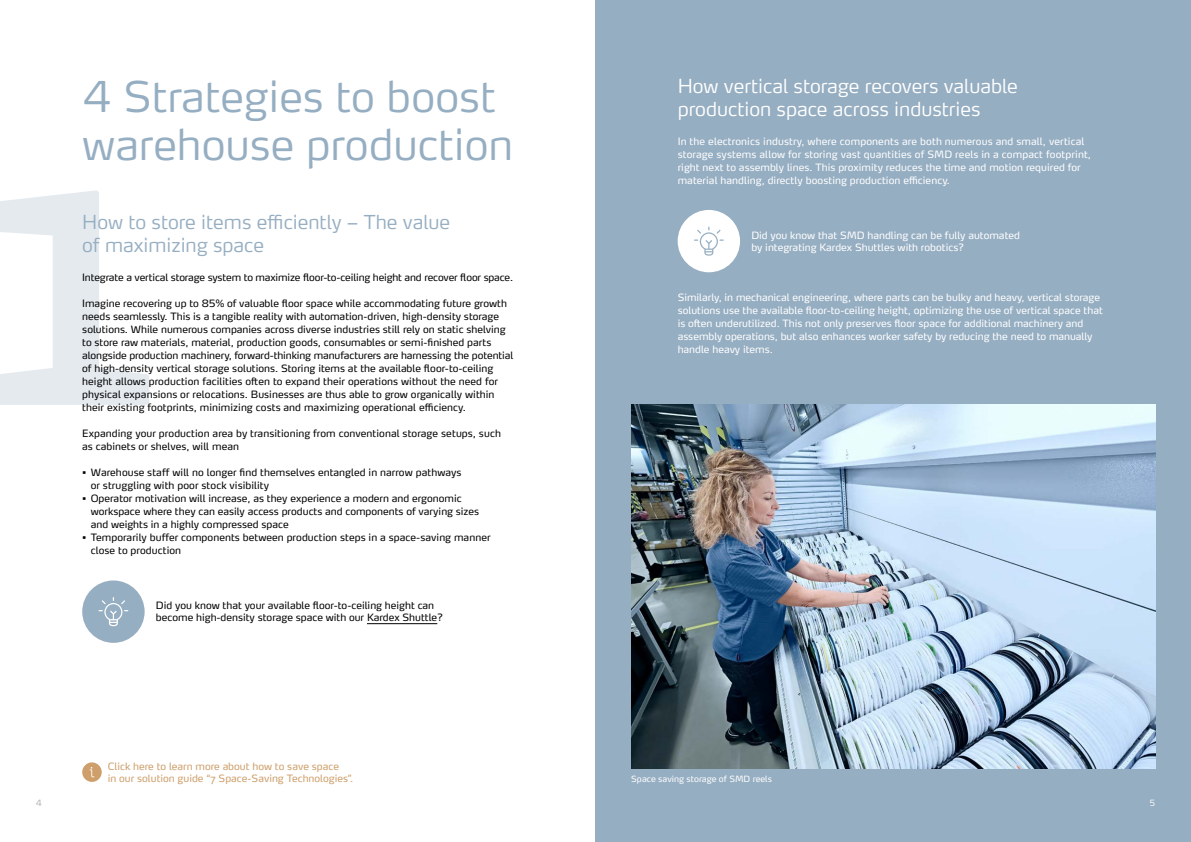
<style>
.page{position:relative;width:1191px;height:842px;background:#fff}
.page>*{position:absolute;margin:0;border:0;box-sizing:border-box;transform-origin:0 0}
.t1{font:300 42px/48px "Max Pro";color:#96aec2}
.t2{font:300 19px/22.8px "Max Pro";color:#fff}
.t3{font:300 19px/22.8px "Max Pro";color:#96aec2}
.t4{font:10px/13px "Max Pro";color:#000}
.t5{font:10px/13px "Max Pro";color:#fff}
.t6{font:10px/12px "Max Pro";color:#ce9f6b}
.t7{font:8.5px "Max Pro";color:#fff}
.t8{font:300 8.5px "Max Pro";color:#a8aca9}
.t9{font:300 8.5px "Max Pro";color:#fff}
</style>
<div class="page">
<div style="left:595px;top:0;width:596px;height:842px;background:#96aec2"></div>
<svg style="left:0;top:190px;width:149px;height:215px"></svg>
<svg style="left:82px;top:580px;width:63px;height:63px"></svg>
<hr style="left:367px;top:623px;width:70px;height:1px;background:#000">
<svg style="left:677px;top:210px;width:63px;height:62px"></svg>
<div style="left:82px;top:762px;width:20px;height:20px;background:#ce9f6b;border-radius:50%"></div>
<svg style="left:90px;top:767px;width:4px;height:10px"></svg>
<img style="left:631px;top:405px;width:524px;height:364px">
<h1 class="t1" style="left:82px;top:69px;width:432px">4 Strategies to boost warehouse production</h1>
<h2 class="t3" style="left:82px;top:209px;width:369px">How to store items efficiently – The value of maximizing space</h2>
<p class="t4" style="left:82px;top:270px;width:432px">Integrate a vertical storage system to maximize floor-to-ceiling height and recover floor space.</p>
<p class="t4" style="left:82px;top:296px;width:432px">Imagine recovering up to 85% of valuable floor space while accommodating future growth needs seamlessly. This is a tangible reality with automation-driven, high-density storage solutions. While numerous companies across diverse industries still rely on static shelving to store raw materials, material, production goods, consumables or semi-finished parts alongside production machinery, forward-thinking manufacturers are harnessing the potential of high-density vertical storage solutions. Storing items at the available floor-to-ceiling height allows production facilities often to expand their operations without the need for physical expansions or relocations. Businesses are thus able to grow organically within their existing footprints, minimizing costs and maximizing operational efficiency.</p>
<p class="t4" style="left:82px;top:426px;width:420px">Expanding your production area by transitioning from conventional storage setups, such as cabinets or shelves, will mean</p>
<p class="t4" style="left:91px;top:465px;width:372px;text-indent:-8px">• Warehouse staff will no longer find themselves entangled in narrow pathways or struggling with poor stock visibility</p>
<p class="t4" style="left:91px;top:491px;width:390px;text-indent:-8px">• Operator motivation will increase, as they experience a modern and ergonomic workspace where they can easily access products and components of varying sizes and weights in a highly compressed space</p>
<p class="t4" style="left:91px;top:530px;width:401px;text-indent:-8px">• Temporarily buffer components between production steps in a space-saving manner close to production</p>
<p class="t4" style="left:156px;top:599px;width:289px;line-height:12px">Did you know that your available floor-to-ceiling height can become high-density storage space with our Kardex Shuttle?</p>
<p class="t6" style="left:108px;top:759px;width:247px">Click here to learn more about how to save space<br>in our solution guide “7 Space-Saving Technologies”.</p>
<h2 class="t2" style="left:677px;top:73px;width:342px">How vertical storage recovers valuable production space across industries</h2>
<p class="t5" style="left:677px;top:134px;width:415px">In the electronics industry, where components are both numerous and small, vertical storage systems allow for storing vast quantities of SMD reels in a compact footprint, right next to assembly lines. This proximity reduces the time and motion required for material handling, directly boosting production efficiency.</p>
<p class="t5" style="left:751px;top:228px;width:270px;line-height:12px">Did you know that SMD handling can be fully automated by integrating Kardex Shuttles with robotics?</p>
<p class="t5" style="left:677px;top:290px;width:427px">Similarly, in mechanical engineering, where parts can be bulky and heavy, vertical storage solutions use the available floor-to-ceiling height, optimizing the use of vertical space that is often underutilized. This not only preserves floor space for additional machinery and assembly operations, but also enhances worker safety by reducing the need to manually handle heavy items.</p>
<p class="t7" style="left:631px;top:772px;width:142px">Space saving storage of SMD reels</p>
<p class="t8" style="left:36px;top:796px;width:8px">4</p>
<p class="t9" style="left:1150px;top:796px;width:7px">5</p>
</div>
